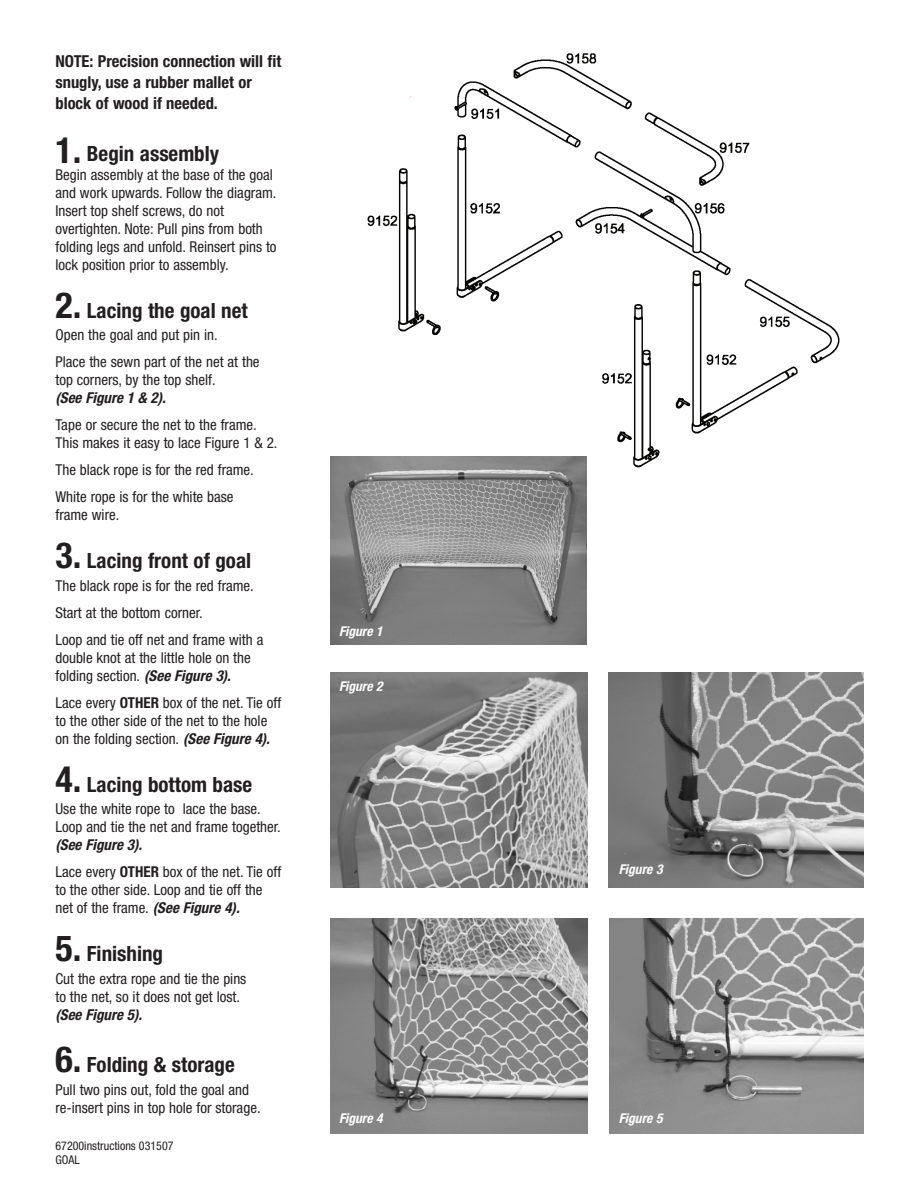
<style>
.page{position:relative;width:918px;height:1188px;background:#fff}
.page>*{position:absolute;margin:0;border:0;box-sizing:border-box;transform-origin:0 0}
.t1{font:700 condensed 21px "Helvetica Neue";color:#231f20}
.t2{font:700 condensed 16.5px/21px "Helvetica Neue";color:#231f20}
.t3{font:condensed 15px/18px "Helvetica Neue";color:#231f20}
.t4{font:italic 700 condensed 15px "Helvetica Neue";color:#231f20}
.t5{font:italic 700 condensed 13.5px "Helvetica Neue";color:#fff}
.t6{font:condensed 12px/14.4px "Helvetica Neue";color:#231f20}
.s1{font-size:36px}
.s2{font-weight:700;font-style:italic}
.s3{font-weight:700}
</style>
<div class="page">
<img style="left:367px;top:53px;width:473px;height:426px">
<img style="left:331px;top:456px;width:255px;height:188px">
<img style="left:330px;top:672px;width:257px;height:215px">
<img style="left:608px;top:672px;width:256px;height:215px">
<img style="left:609px;top:919px;width:255px;height:215px">
<img style="left:330px;top:919px;width:257px;height:215px">
<p class="t2" style="left:55px;top:52px;width:227px">NOTE: Precision connection will fit snugly, use a rubber mallet or block of wood if needed.</p>
<h1 class="t1" style="left:55px;top:146px;width:165px"><span class="s1">1.</span> Begin assembly</h1>
<p class="t3" style="left:55px;top:167px;width:223px">Begin assembly at the base of the goal and work upwards. Follow the diagram.<br>Insert top shelf screws, do not overtighten. Note: Pull pins from both folding legs and unfold. Reinsert pins to lock position prior to assembly.</p>
<h1 class="t1" style="left:55px;top:303px;width:194px"><span class="s1">2.</span> Lacing the goal net</h1>
<p class="t3" style="left:55px;top:323px;width:206px;line-height:27px">Open the goal and put pin in.<br>Place the sewn part of the net at the</p>
<p class="t3" style="left:55px;top:372px;width:162px">top corners, by the top shelf.</p>
<p class="t4" style="left:55px;top:393px;width:112px">(See Figure 1 &amp; 2).</p>
<p class="t3" style="left:55px;top:417px;width:224px">Tape or secure the net to the frame.<br>This makes it easy to lace Figure 1 &amp; 2.</p>
<p class="t3" style="left:55px;top:458px;width:200px;line-height:27px">The black rope is for the red frame.<br>White rope is for the white base</p>
<p class="t3" style="left:55px;top:507px;width:65px">frame wire.</p>
<h1 class="t1" style="left:55px;top:553px;width:197px"><span class="s1">3.</span> Lacing front of goal</h1>
<p class="t3" style="left:55px;top:573px;width:209px;line-height:27px">The black rope is for the red frame.<br>Start at the bottom corner.<br>Loop and tie off net and frame with a</p>
<p class="t3" style="left:55px;top:650px;width:197px">double knot at the little hole on the folding section. <span class="s2">(See Figure 3).</span></p>
<p class="t3" style="left:55px;top:695px;width:227px">Lace every <span class="s3">OTHER</span> box of the net. Tie off to the other side of the net to the hole on the folding section. <span class="s2">(See Figure 4).</span></p>
<h1 class="t1" style="left:55px;top:777px;width:198px"><span class="s1">4.</span> Lacing bottom base</h1>
<p class="t3" style="left:55px;top:801px;width:227px">Use the white rope to lace the base.<br>Loop and tie the net and frame together.</p>
<p class="t3" style="left:55px;top:833px;width:227px;line-height:27px"><span class="s2">(See Figure 3).<br></span>Lace every <span class="s3">OTHER</span> box of the net. Tie off</p>
<p class="t3" style="left:55px;top:882px;width:209px">to the other side. Loop and tie off the net of the frame. <span class="s2">(See Figure 4).</span></p>
<h1 class="t1" style="left:55px;top:946px;width:109px"><span class="s1">5.</span> Finishing</h1>
<p class="t3" style="left:55px;top:971px;width:192px">Cut the extra rope and tie the pins to the net, so it does not get lost.</p>
<p class="t4" style="left:55px;top:1009px;width:88px">(See Figure 5).</p>
<h1 class="t1" style="left:55px;top:1057px;width:181px"><span class="s1">6.</span> Folding &amp; storage</h1>
<p class="t3" style="left:55px;top:1082px;width:207px">Pull two pins out, fold the goal and re-insert pins in top hole for storage.</p>
<p class="t6" style="left:56px;top:1140px;width:120px">67200instructions 031507<br>GOAL</p>
<p class="t5" style="left:339px;top:627px;width:45px">Figure 1</p>
<p class="t5" style="left:339px;top:682px;width:45px">Figure 2</p>
<p class="t5" style="left:619px;top:865px;width:45px">Figure 3</p>
<p class="t5" style="left:339px;top:1113px;width:45px">Figure 4</p>
<p class="t5" style="left:619px;top:1113px;width:45px">Figure 5</p>
</div>
